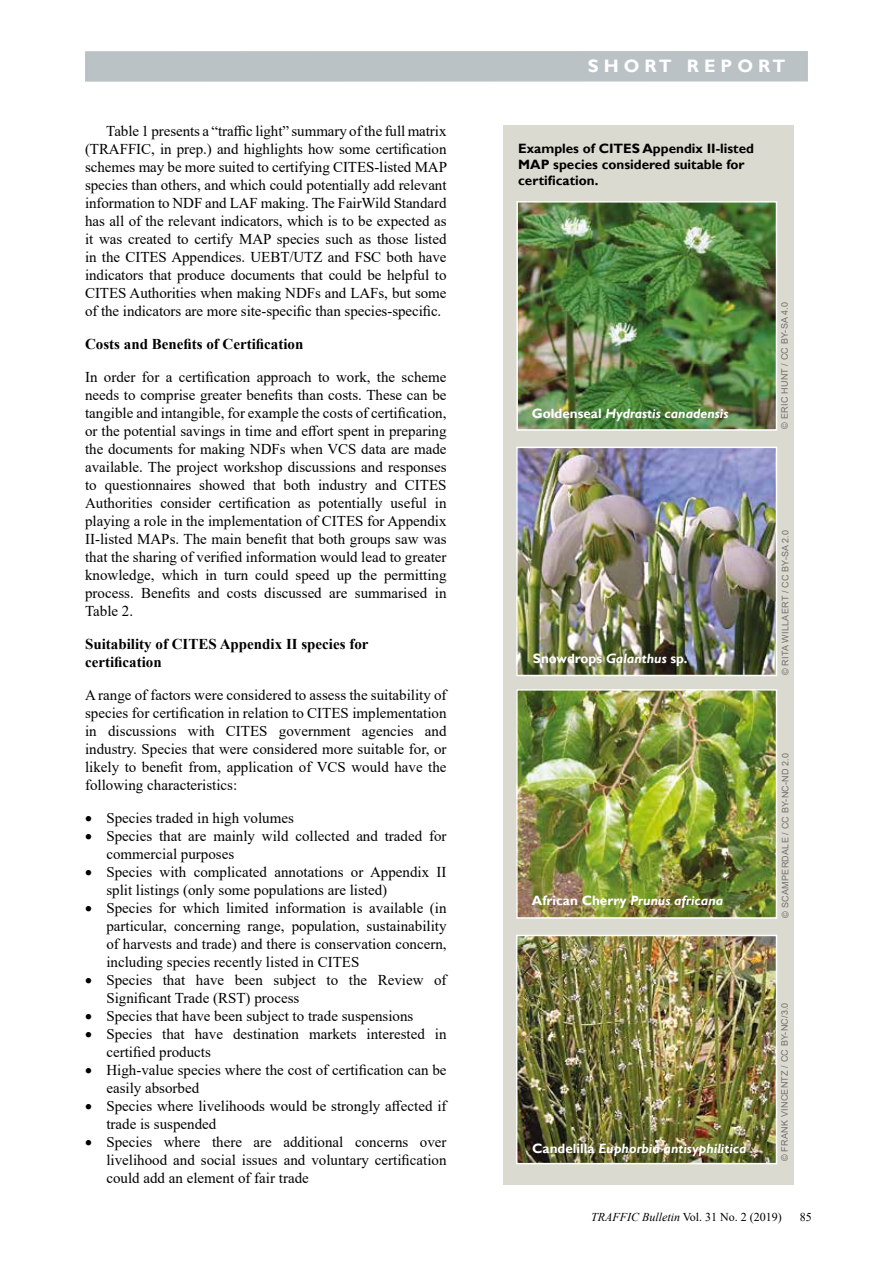
<style>
.page{position:relative;width:893px;height:1263px;background:#fff}
.page>*{position:absolute;margin:0;border:0;box-sizing:border-box;transform-origin:0 0}
.t1{font:700 18px "Gill Sans";color:#fff}
.t2{font:15px/18px "Times New Roman";color:#000}
.t3{font:700 15px/18px "Times New Roman";color:#000}
.t4{font:italic 700 13.5px "Gill Sans";color:#fff}
.t5{font:700 13.5px/16.2px "Gill Sans";color:#000}
.t6{font:700 13.5px "Gill Sans";color:#fff}
.t7{font:12px "Times New Roman";color:#000}
.t8{font:9px "Arial";letter-spacing:.035em;color:#706f6f}
.s1{font-style:normal}
.s2{font-style:italic}
</style>
<div class="page">
<div style="left:85px;top:51px;width:723px;height:31px;background:#bbc2c6"></div>
<div style="left:503px;top:125px;width:291px;height:1060px;background:#dbdad0"></div>
<img style="left:519px;top:938px;width:255px;height:223px">
<div style="left:516px;top:935px;width:261px;height:229px;border:2px solid #fff"></div>
<img style="left:519px;top:204px;width:255px;height:224px">
<div style="left:516px;top:201px;width:261px;height:230px;border:2px solid #fff"></div>
<img style="left:519px;top:692px;width:255px;height:224px">
<div style="left:516px;top:689px;width:261px;height:230px;border:2px solid #fff"></div>
<img style="left:519px;top:450px;width:255px;height:223px">
<div style="left:516px;top:447px;width:261px;height:229px;border:2px solid #fff"></div>
<p class="t2" style="left:85px;top:121px;width:363px;text-align:justify;text-indent:21px">Table 1 presents a “traffic light” summary of the full matrix (TRAFFIC, in prep.) and highlights how some certification schemes may be more suited to certifying CITES-listed MAP species than others, and which could potentially add relevant information to NDF and LAF making. The FairWild Standard has all of the relevant indicators, which is to be expected as it was created to certify MAP species such as those listed in the CITES Appendices. UEBT/UTZ and FSC both have indicators that produce documents that could be helpful to CITES Authorities when making NDFs and LAFs, but some of the indicators are more site-specific than species-specific.</p>
<p class="t3" style="left:85px;top:334px;width:220px">Costs and Benefits of Certification</p>
<p class="t2" style="left:85px;top:367px;width:363px;text-align:justify">In order for a certification approach to work, the scheme needs to comprise greater benefits than costs. These can be tangible and intangible, for example the costs of certification, or the potential savings in time and effort spent in preparing the documents for making NDFs when VCS data are made available. The project workshop discussions and responses to questionnaires showed that both industry and CITES Authorities consider certification as potentially useful in playing a role in the implementation of CITES for Appendix II-listed MAPs. The main benefit that both groups saw was that the sharing of verified information would lead to greater knowledge, which in turn could speed up the permitting process. Benefits and costs discussed are summarised in Table 2.</p>
<p class="t3" style="left:85px;top:634px;width:285px">Suitability of CITES Appendix II species for certification</p>
<p class="t2" style="left:85px;top:685px;width:363px;text-align:justify">A range of factors were considered to assess the suitability of species for certification in relation to CITES implementation in discussions with CITES government agencies and industry. Species that were considered more suitable for, or likely to benefit from, application of VCS would have the following characteristics:</p>
<p class="t2" style="left:85px;top:808px;width:210px">• Species traded in high volumes</p>
<p class="t2" style="left:106px;top:826px;width:342px;text-indent:-21px">• Species that are mainly wild collected and traded for commercial purposes</p>
<p class="t2" style="left:106px;top:862px;width:342px;text-indent:-21px">• Species with complicated annotations or Appendix II split listings (only some populations are listed)</p>
<p class="t2" style="left:106px;top:898px;width:342px;text-align:justify;text-indent:-21px">• Species for which limited information is available (in particular, concerning range, population, sustainability of harvests and trade) and there is conservation concern, including species recently listed in CITES</p>
<p class="t2" style="left:106px;top:970px;width:342px;text-indent:-21px">• Species that have been subject to the Review of<br>Significant Trade (RST) process</p>
<p class="t2" style="left:85px;top:1006px;width:330px">• Species that have been subject to trade suspensions</p>
<p class="t2" style="left:106px;top:1024px;width:342px;text-indent:-21px">• Species that have destination markets interested in certified products</p>
<p class="t2" style="left:106px;top:1060px;width:342px;text-indent:-21px">• High-value species where the cost of certification can be easily absorbed</p>
<p class="t2" style="left:106px;top:1096px;width:342px;text-indent:-21px">• Species where livelihoods would be strongly affected if trade is suspended</p>
<p class="t2" style="left:106px;top:1132px;width:342px;text-align:justify;text-indent:-21px">• Species where there are additional concerns over livelihood and social issues and voluntary certification could add an element of fair trade</p>
<p class="t1" style="left:588px;top:55px;width:199px">S H O R T R E P O R T</p>
<p class="t5" style="left:518px;top:141px;width:237px">Examples of CITES Appendix II-listed<br>MAP species considered suitable for certification.</p>
<p class="t4" style="left:532px;top:405px;width:198px"><span class="s1">Goldenseal</span> Hydrastis canadensis</p>
<p class="t8" style="left:778px;top:429px;width:128px;rotate:-90deg">© ERIC HUNT / CC BY-SA 4.0</p>
<p class="t6" style="left:533px;top:650px;width:156px">Snowdrops <span class="s2">Galanthus</span> sp.</p>
<p class="t4" style="left:532px;top:893px;width:193px"><span class="s1">African Cherry</span> Prunus africana</p>
<p class="t4" style="left:532px;top:1141px;width:216px"><span class="s1">Candelilla</span> Euphorbia antisyphilitica</p>
<p class="t8" style="left:779px;top:675px;width:147px;rotate:-90deg">© RITA WILLAERT / CC BY-SA 2.0</p>
<p class="t8" style="left:779px;top:918px;width:166px;rotate:-90deg">© SCAMPERDALE / CC BY-NC-ND 2.0</p>
<p class="t8" style="left:778px;top:1161px;width:160px;rotate:-90deg">© FRANK VINCENTZ / CC BY-NC/3.0</p>
<p class="t7" style="left:591px;top:1208px;width:192px"><span class="s2">TRAFFIC Bulletin</span> Vol. 31 No. 2 (2019)</p>
<p class="t7" style="left:800px;top:1208px;width:13px">85</p>
</div>
